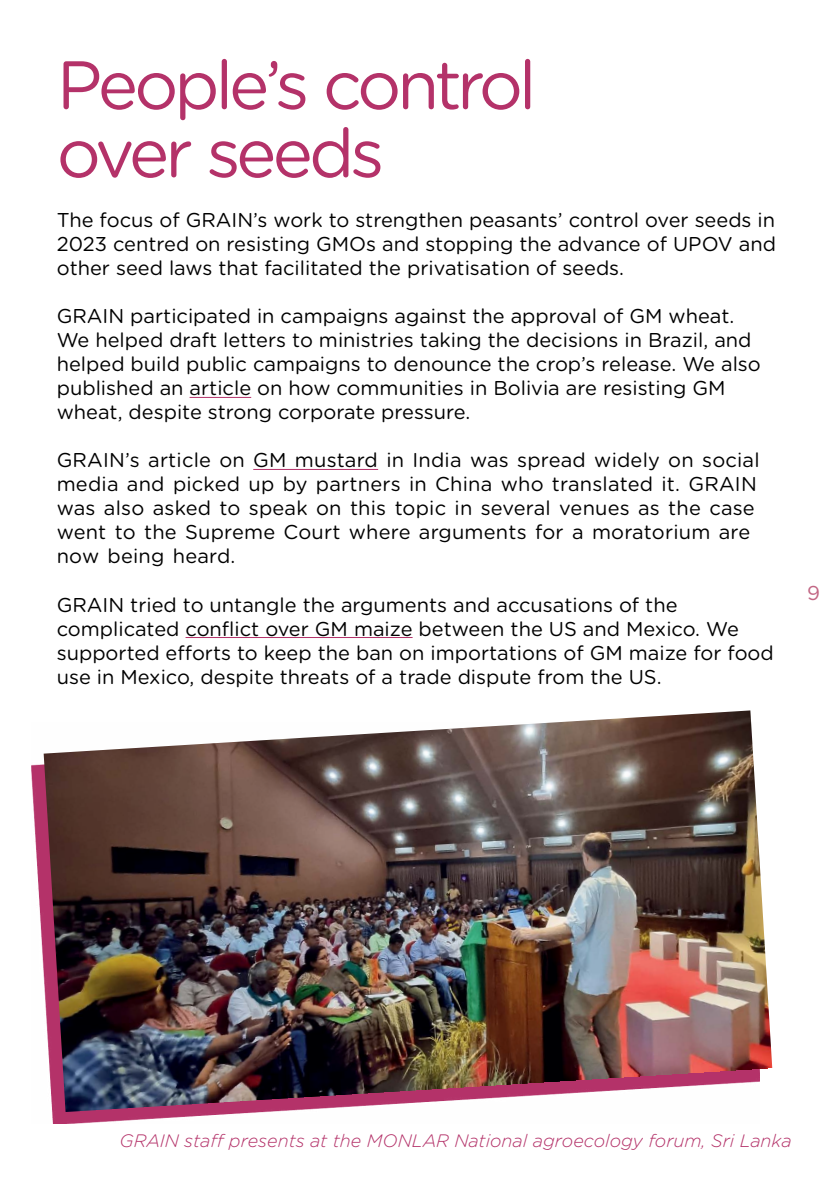
<style>
.page{position:relative;width:840px;height:1191px;background:#fff}
.page>*{position:absolute;margin:0;border:0;box-sizing:border-box;transform-origin:0 0}
.t1{font:68.2px/68.2px "Gotham Rounded";letter-spacing:-.06em;color:#b43269}
.t2{font:20px/24px "Gotham Rounded";color:#000}
.t3{font:20px "Gotham Rounded";color:#c26684}
.t4{font:italic 300 18px "Gotham Rounded";color:#b43269}
</style>
<div class="page">
<hr style="left:189px;top:397px;width:62px;height:1px;background:#b43269">
<hr style="left:253px;top:469px;width:125px;height:1px;background:#b43269">
<hr style="left:185px;top:637px;width:227px;height:1px;background:#b43269">
<svg style="left:31px;top:753px;width:235px;height:371px"></svg>
<img style="left:44px;top:710px;width:727px;height:402px">
<h1 class="t1" style="left:57px;top:48px;width:481px">People’s control over seeds</h1>
<p class="t2" style="left:57px;top:207px;width:720px;text-align:justify">The focus of GRAIN’s work to strengthen peasants’ control over seeds in 2023 centred on resisting GMOs and stopping the advance of UPOV and other seed laws that facilitated the privatisation of seeds.</p>
<p class="t2" style="left:57px;top:303px;width:705px">GRAIN participated in campaigns against the approval of GM wheat.<br>We helped draft letters to ministries taking the decisions in Brazil, and helped build public campaigns to denounce the crop’s release. We also published an article on how communities in Bolivia are resisting GM wheat, despite strong corporate pressure.</p>
<p class="t2" style="left:57px;top:447px;width:704px">GRAIN’s article on GM mustard in India was spread widely on social media and picked up by partners in China who translated it. GRAIN was also asked to speak on this topic in several venues as the case went to the Supreme Court where arguments for a moratorium are now being heard.</p>
<p class="t2" style="left:57px;top:591px;width:718px">GRAIN tried to untangle the arguments and accusations of the complicated conflict over GM maize between the US and Mexico. We supported efforts to keep the ban on importations of GM maize for food use in Mexico, despite threats of a trade dispute from the US.</p>
<p class="t3" style="left:806px;top:578px;width:14px">9</p>
<p class="t4" style="left:119px;top:1128px;width:673px">GRAIN staff presents at the MONLAR National agroecology forum, Sri Lanka</p>
</div>
